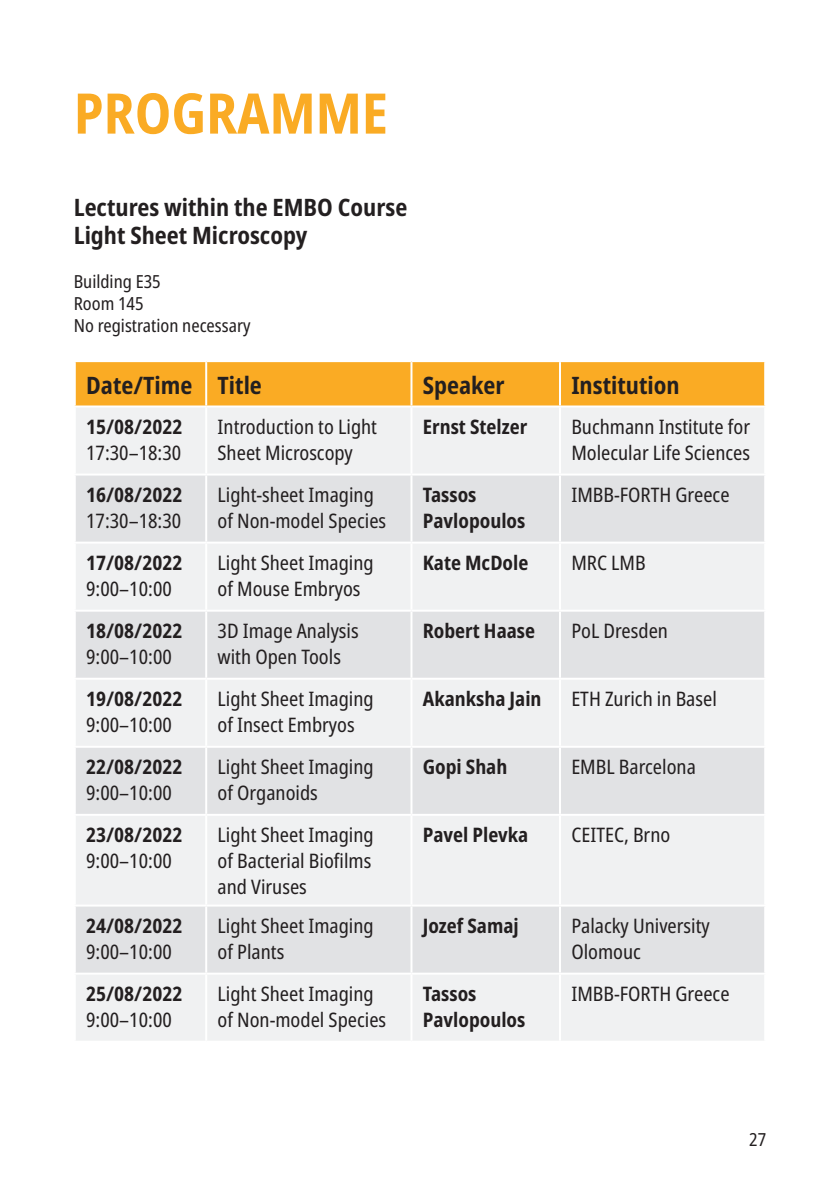
<style>
.page{position:relative;width:840px;height:1191px;background:#fff}
.page>*{position:absolute;margin:0;border:0;box-sizing:border-box;transform-origin:0 0}
.t1{font:700 condensed 56px "Noto Sans";color:#faab24}
.t2{font:700 condensed 24px/28px "Noto Sans";color:#231f20}
.t3{font:condensed 20px/26px "Noto Sans";color:#231f20}
.t4{font:700 condensed 20px/26px "Noto Sans";color:#231f20}
.t5{font:condensed 18px/22px "Noto Sans";color:#231f20}
</style>
<div class="page">
<div style="left:76px;top:362px;width:687px;height:43px;background:#faab24"></div>
<div style="left:76px;top:408px;width:687px;height:632px;background:#f0f1f2"></div>
<svg style="left:76px;top:475px;width:687px;height:497px;fill:#e1e2e4"></svg>
<hr style="left:205px;top:362px;width:2px;height:43px;background:#fff">
<hr style="left:410px;top:362px;width:2px;height:43px;background:#fff">
<hr style="left:558px;top:362px;width:2px;height:43px;background:#fff">
<hr style="left:205px;top:407px;width:2px;height:66px;background:#fff">
<hr style="left:410px;top:407px;width:2px;height:66px;background:#fff">
<hr style="left:558px;top:407px;width:2px;height:66px;background:#fff">
<hr style="left:74px;top:473px;width:132px;height:2px;background:#fff">
<hr style="left:206px;top:473px;width:205px;height:2px;background:#fff">
<hr style="left:205px;top:475px;width:2px;height:66px;background:#fff">
<hr style="left:411px;top:473px;width:148px;height:2px;background:#fff">
<hr style="left:410px;top:475px;width:2px;height:66px;background:#fff">
<hr style="left:559px;top:473px;width:206px;height:2px;background:#fff">
<hr style="left:558px;top:475px;width:2px;height:66px;background:#fff">
<hr style="left:74px;top:541px;width:132px;height:2px;background:#fff">
<hr style="left:206px;top:541px;width:205px;height:2px;background:#fff">
<hr style="left:205px;top:543px;width:2px;height:66px;background:#fff">
<hr style="left:411px;top:541px;width:148px;height:2px;background:#fff">
<hr style="left:410px;top:543px;width:2px;height:66px;background:#fff">
<hr style="left:559px;top:541px;width:206px;height:2px;background:#fff">
<hr style="left:558px;top:543px;width:2px;height:66px;background:#fff">
<hr style="left:74px;top:609px;width:132px;height:2px;background:#fff">
<hr style="left:206px;top:609px;width:205px;height:2px;background:#fff">
<hr style="left:205px;top:611px;width:2px;height:66px;background:#fff">
<hr style="left:411px;top:609px;width:148px;height:2px;background:#fff">
<hr style="left:410px;top:611px;width:2px;height:66px;background:#fff">
<hr style="left:559px;top:609px;width:206px;height:2px;background:#fff">
<hr style="left:558px;top:611px;width:2px;height:66px;background:#fff">
<hr style="left:74px;top:677px;width:132px;height:2px;background:#fff">
<hr style="left:206px;top:677px;width:205px;height:2px;background:#fff">
<hr style="left:205px;top:679px;width:2px;height:67px;background:#fff">
<hr style="left:411px;top:677px;width:148px;height:2px;background:#fff">
<hr style="left:410px;top:679px;width:2px;height:67px;background:#fff">
<hr style="left:559px;top:677px;width:206px;height:2px;background:#fff">
<hr style="left:558px;top:679px;width:2px;height:67px;background:#fff">
<hr style="left:74px;top:746px;width:132px;height:2px;background:#fff">
<hr style="left:206px;top:746px;width:205px;height:2px;background:#fff">
<hr style="left:205px;top:748px;width:2px;height:66px;background:#fff">
<hr style="left:411px;top:746px;width:148px;height:2px;background:#fff">
<hr style="left:410px;top:748px;width:2px;height:66px;background:#fff">
<hr style="left:559px;top:746px;width:206px;height:2px;background:#fff">
<hr style="left:558px;top:748px;width:2px;height:66px;background:#fff">
<hr style="left:74px;top:814px;width:132px;height:2px;background:#fff">
<hr style="left:206px;top:814px;width:205px;height:2px;background:#fff">
<hr style="left:205px;top:816px;width:2px;height:88px;background:#fff">
<hr style="left:411px;top:814px;width:148px;height:2px;background:#fff">
<hr style="left:410px;top:816px;width:2px;height:88px;background:#fff">
<hr style="left:559px;top:814px;width:206px;height:2px;background:#fff">
<hr style="left:558px;top:816px;width:2px;height:88px;background:#fff">
<hr style="left:74px;top:904px;width:132px;height:2px;background:#fff">
<hr style="left:206px;top:904px;width:205px;height:2px;background:#fff">
<hr style="left:205px;top:906px;width:2px;height:66px;background:#fff">
<hr style="left:411px;top:904px;width:148px;height:2px;background:#fff">
<hr style="left:410px;top:906px;width:2px;height:66px;background:#fff">
<hr style="left:559px;top:904px;width:206px;height:2px;background:#fff">
<hr style="left:558px;top:906px;width:2px;height:66px;background:#fff">
<hr style="left:74px;top:972px;width:132px;height:2px;background:#fff">
<hr style="left:206px;top:972px;width:205px;height:2px;background:#fff">
<hr style="left:205px;top:974px;width:2px;height:66px;background:#fff">
<hr style="left:411px;top:972px;width:148px;height:2px;background:#fff">
<hr style="left:410px;top:974px;width:2px;height:66px;background:#fff">
<hr style="left:559px;top:972px;width:206px;height:2px;background:#fff">
<hr style="left:558px;top:974px;width:2px;height:66px;background:#fff">
<h1 class="t1" style="left:74px;top:73px;width:315px">PROGRAMME</h1>
<p class="t2" style="left:74px;top:193px;width:335px">Lectures within the EMBO Course<br>Light Sheet Microscopy</p>
<p class="t5" style="left:74px;top:271px;width:178px">Building E35<br>Room 145<br>No registration necessary</p>
<p class="t2" style="left:86px;top:372px;width:177px">Date/Time Title</p>
<p class="t2" style="left:422px;top:372px;width:83px">Speaker</p>
<p class="t2" style="left:571px;top:372px;width:110px">Institution</p>
<p class="t4" style="left:86px;top:413px;width:98px">15/08/2022</p>
<p class="t3" style="left:86px;top:440px;width:97px">17:30–18:30</p>
<p class="t3" style="left:217px;top:414px;width:161px">Introduction to Light<br>Sheet Microscopy</p>
<p class="t4" style="left:422px;top:413px;width:106px">Ernst Stelzer</p>
<p class="t3" style="left:571px;top:414px;width:180px">Buchmann Institute for<br>Molecular Life Sciences</p>
<p class="t4" style="left:86px;top:481px;width:98px">16/08/2022</p>
<p class="t3" style="left:86px;top:508px;width:97px">17:30–18:30</p>
<p class="t4" style="left:86px;top:550px;width:98px">17/08/2022</p>
<p class="t3" style="left:86px;top:576px;width:87px">9:00–10:00</p>
<p class="t4" style="left:86px;top:618px;width:98px">18/08/2022</p>
<p class="t3" style="left:86px;top:644px;width:87px">9:00–10:00</p>
<p class="t4" style="left:86px;top:686px;width:98px">19/08/2022</p>
<p class="t3" style="left:86px;top:712px;width:87px">9:00–10:00</p>
<p class="t4" style="left:86px;top:754px;width:98px">22/08/2022</p>
<p class="t3" style="left:86px;top:780px;width:87px">9:00–10:00</p>
<p class="t4" style="left:86px;top:822px;width:98px">23/08/2022</p>
<p class="t3" style="left:86px;top:848px;width:87px">9:00–10:00</p>
<p class="t4" style="left:86px;top:912px;width:98px">24/08/2022</p>
<p class="t3" style="left:86px;top:939px;width:87px">9:00–10:00</p>
<p class="t4" style="left:86px;top:980px;width:98px">25/08/2022</p>
<p class="t3" style="left:86px;top:1007px;width:87px">9:00–10:00</p>
<p class="t3" style="left:217px;top:482px;width:170px">Light-sheet Imaging of Non-model Species</p>
<p class="t4" style="left:422px;top:481px;width:104px">Tassos<br>Pavlopoulos</p>
<p class="t3" style="left:571px;top:482px;width:160px">IMBB-FORTH Greece</p>
<p class="t3" style="left:217px;top:550px;width:157px">Light Sheet Imaging of Mouse Embryos</p>
<p class="t4" style="left:422px;top:550px;width:107px">Kate McDole</p>
<p class="t3" style="left:571px;top:550px;width:76px">MRC LMB</p>
<p class="t3" style="left:217px;top:618px;width:143px">3D Image Analysis with Open Tools</p>
<p class="t4" style="left:422px;top:618px;width:114px">Robert Haase</p>
<p class="t3" style="left:571px;top:618px;width:98px">PoL Dresden</p>
<p class="t3" style="left:217px;top:686px;width:157px">Light Sheet Imaging of Insect Embryos</p>
<p class="t4" style="left:422px;top:686px;width:120px">Akanksha Jain</p>
<p class="t3" style="left:571px;top:686px;width:147px">ETH Zurich in Basel</p>
<p class="t3" style="left:217px;top:754px;width:157px">Light Sheet Imaging of Organoids</p>
<p class="t4" style="left:422px;top:754px;width:86px">Gopi Shah</p>
<p class="t3" style="left:571px;top:754px;width:126px">EMBL Barcelona</p>
<p class="t3" style="left:217px;top:822px;width:157px;text-align:justify">Light Sheet Imaging of Bacterial Biofilms and Viruses</p>
<p class="t4" style="left:422px;top:822px;width:107px">Pavel Plevka</p>
<p class="t3" style="left:571px;top:822px;width:100px">CEITEC, Brno</p>
<p class="t3" style="left:217px;top:913px;width:157px">Light Sheet Imaging of Plants</p>
<p class="t4" style="left:422px;top:912px;width:97px">Jozef Samaj</p>
<p class="t3" style="left:571px;top:913px;width:140px">Palacky University<br>Olomouc</p>
<p class="t3" style="left:217px;top:981px;width:170px">Light Sheet Imaging of Non-model Species</p>
<p class="t4" style="left:422px;top:980px;width:104px">Tassos<br>Pavlopoulos</p>
<p class="t3" style="left:571px;top:981px;width:160px">IMBB-FORTH Greece</p>
<p class="t5" style="left:748px;top:1128px;width:18px">27</p>
</div>
